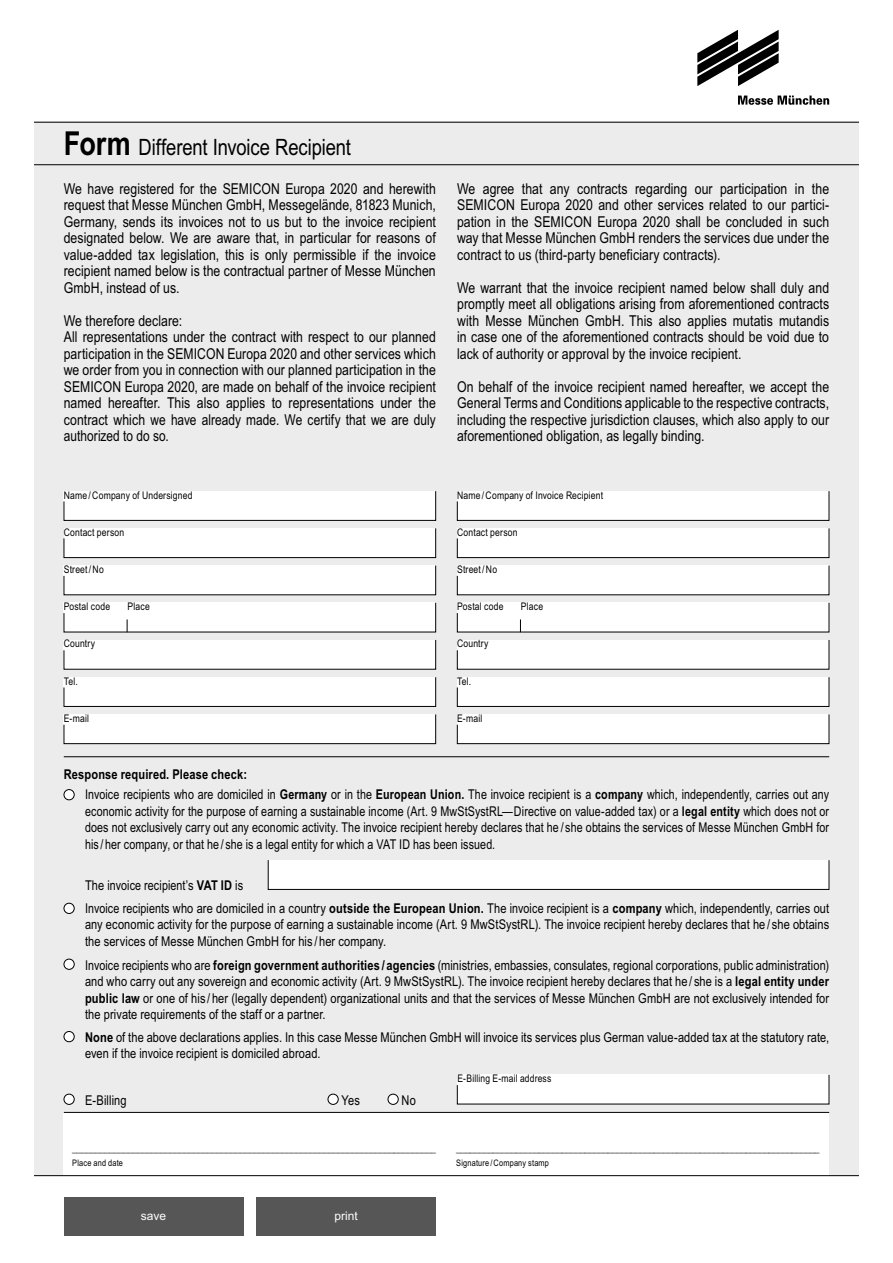
<style>
.page{position:relative;width:893px;height:1263px;background:#fff}
.page>*{position:absolute;margin:0;border:0;box-sizing:border-box;transform-origin:0 0}
.t1{font:22.5px "Arial Narrow";letter-spacing:-.005em;color:#000}
.t2{font:15px/16.5px "Arial Narrow";letter-spacing:.005em;color:#000;text-align:justify}
.t3{font:13.5px/16.5px "Arial Narrow";letter-spacing:.005em;color:#000}
.t4{font:12px "Arial";color:#fff}
.t5{font:10.5px "Arial Narrow";letter-spacing:.015em;color:#000}
.t6{font:9px "Arial Narrow";letter-spacing:.02em;color:#000}
.s1{font-weight:700;font-size:33px}
.s2{font-weight:700}
</style>
<div class="page">
<svg style="left:738px;top:96px;width:91px;height:9px"></svg>
<svg style="left:697px;top:30px;width:82px;height:56px"></svg>
<div style="left:34px;top:122px;width:825px;height:1054px;background:#ececed"></div>
<hr style="left:34px;top:122px;width:825px;height:1px;background:#000">
<hr style="left:34px;top:164px;width:825px;height:1px;background:#000">
<div style="left:64px;top:491px;width:372px;height:30px;background:#fff"></div>
<div style="left:64px;top:528px;width:372px;height:30px;background:#fff"></div>
<div style="left:457px;top:528px;width:372px;height:30px;background:#fff"></div>
<div style="left:457px;top:491px;width:372px;height:30px;background:#fff"></div>
<div style="left:457px;top:565px;width:372px;height:30px;background:#fff"></div>
<div style="left:457px;top:602px;width:372px;height:30px;background:#fff"></div>
<div style="left:457px;top:640px;width:372px;height:30px;background:#fff"></div>
<div style="left:457px;top:677px;width:372px;height:30px;background:#fff"></div>
<div style="left:64px;top:565px;width:372px;height:30px;background:#fff"></div>
<div style="left:64px;top:602px;width:372px;height:30px;background:#fff"></div>
<div style="left:457px;top:714px;width:372px;height:30px;background:#fff"></div>
<div style="left:64px;top:640px;width:372px;height:30px;background:#fff"></div>
<div style="left:64px;top:677px;width:372px;height:30px;background:#fff"></div>
<div style="left:64px;top:714px;width:372px;height:30px;background:#fff"></div>
<hr style="left:64px;top:756px;width:765px;height:1px;background:#000">
<div style="left:64px;top:1112px;width:765px;height:79px;background:#fff"></div>
<hr style="left:64px;top:1112px;width:765px;height:1px;background:#000">
<hr style="left:34px;top:1175px;width:825px;height:1px;background:#000">
<div style="left:457px;top:1074px;width:372px;height:30px;background:#fff"></div>
<div style="left:64px;top:1197px;width:179px;height:38px;background:#565656"></div>
<div style="left:256px;top:1197px;width:180px;height:38px;background:#565656"></div>
<div style="left:64px;top:789px;width:10px;height:11px;background:#fff;border-radius:50%"></div>
<div style="left:64px;top:789px;width:10px;height:11px;border:1px solid #000;border-radius:50%"></div>
<div style="left:268px;top:860px;width:561px;height:30px;background:#fff"></div>
<div style="left:268px;top:860px;width:561px;height:30px;border:1px solid #000"></div>
<div style="left:64px;top:903px;width:10px;height:10px;background:#fff;border-radius:50%"></div>
<div style="left:64px;top:903px;width:10px;height:11px;border:1px solid #000;border-radius:50%"></div>
<div style="left:64px;top:959px;width:10px;height:10px;background:#fff;border-radius:50%"></div>
<div style="left:64px;top:959px;width:10px;height:10px;border:1px solid #000;border-radius:50%"></div>
<div style="left:64px;top:1031px;width:10px;height:11px;background:#fff;border-radius:50%"></div>
<div style="left:64px;top:1031px;width:10px;height:11px;border:1px solid #000;border-radius:50%"></div>
<div style="left:64px;top:1094px;width:10px;height:10px;background:#fff;border-radius:50%"></div>
<div style="left:64px;top:1094px;width:10px;height:10px;border:1px solid #000;border-radius:50%"></div>
<div style="left:328px;top:1094px;width:10px;height:10px;background:#fff;border-radius:50%"></div>
<div style="left:328px;top:1094px;width:10px;height:10px;border:1px solid #000;border-radius:50%"></div>
<div style="left:388px;top:1094px;width:10px;height:10px;background:#fff;border-radius:50%"></div>
<div style="left:388px;top:1094px;width:10px;height:10px;border:1px solid #000;border-radius:50%"></div>
<h1 class="t1" style="left:64px;top:130px;width:289px"><span class="s1">Form</span> Different Invoice Recipient</h1>
<p class="t2" style="left:64px;top:180px;width:374px">We have registered for the SEMICON Europa 2020 and herewith request that Messe München GmbH, Messegelände, 81823 Munich, Germany, sends its invoices not to us but to the invoice recipient designated below. We are aware that, in particular for reasons of value-added tax legislation, this is only permissible if the invoice recipient named below is the contractual partner of Messe München GmbH, instead of us.</p>
<p class="t2" style="left:64px;top:312px;width:374px;text-align:left">We therefore declare:<br>All representations under the contract with respect to our planned participation in the SEMICON Europa 2020 and other services which we order from you in connection with our planned participation in the SEMICON Europa 2020, are made on behalf of the invoice recipient named hereafter. This also applies to representations under the contract which we have already made. We certify that we are duly authorized to do so.</p>
<p class="t2" style="left:457px;top:180px;width:374px">We agree that any contracts regarding our participation in the SEMICON Europa 2020 and other services related to our partici&shy;pation in the SEMICON Europa 2020 shall be concluded in such way that Messe München GmbH renders the services due under the contract to us (third-party beneficiary contracts).</p>
<p class="t2" style="left:457px;top:279px;width:374px">We warrant that the invoice recipient named below shall duly and promptly meet all obligations arising from aforementioned contracts with Messe München GmbH. This also applies mutatis mutandis in case one of the aforementioned contracts should be void due to lack of authority or approval by the invoice recipient.</p>
<p class="t2" style="left:457px;top:378px;width:374px">On behalf of the invoice recipient named hereafter, we accept the General Terms and Conditions applicable to the respective contracts, including the respective jurisdiction clauses, which also apply to our aforementioned obligation, as legally binding.</p>
<p class="t5" style="left:64px;top:487px;width:130px">Name/Company of Undersigned</p>
<p class="t5" style="left:457px;top:487px;width:147px">Name/Company of Invoice Recipient</p>
<p class="t5" style="left:64px;top:524px;width:62px">Contact person</p>
<p class="t5" style="left:64px;top:562px;width:42px">Street/No</p>
<p class="t5" style="left:457px;top:524px;width:62px">Contact person</p>
<p class="t5" style="left:457px;top:562px;width:42px">Street/No</p>
<p class="t5" style="left:64px;top:599px;width:48px">Postal code</p>
<p class="t5" style="left:128px;top:599px;width:24px">Place</p>
<p class="t5" style="left:457px;top:599px;width:48px">Postal code</p>
<p class="t5" style="left:521px;top:599px;width:24px">Place</p>
<p class="t5" style="left:64px;top:636px;width:33px">Country</p>
<p class="t5" style="left:457px;top:636px;width:33px">Country</p>
<p class="t5" style="left:64px;top:673px;width:16px">Tel.</p>
<p class="t5" style="left:64px;top:710px;width:27px">E-mail</p>
<p class="t5" style="left:457px;top:673px;width:16px">Tel.</p>
<p class="t5" style="left:457px;top:710px;width:27px">E-mail</p>
<p class="t3" style="left:85px;top:763px;width:746px;line-height:20.7px;text-indent:-21px"><span class="s2">Response required. Please check:<br></span>Invoice recipients who are domiciled in <span class="s2">Germany</span> or in the <span class="s2">European Union.</span> The invoice recipient is a <span class="s2">company</span> which, independently, carries out any</p>
<p class="t3" style="left:85px;top:802px;width:746px;text-align:justify">economic activity for the purpose of earning a sustainable income (Art. 9 MwStSystRL—Directive on value-added tax) or a <span class="s2">legal entity</span> which does not or does not exclusively carry out any economic activity. The invoice recipient hereby declares that he / she obtains the services of Messe München GmbH for his / her company, or that he / she is a legal entity for which a VAT ID has been issued.</p>
<p class="t3" style="left:85px;top:873px;width:746px;line-height:23px">The invoice recipient’s <span class="s2">VAT ID</span> is<br>Invoice recipients who are domiciled in a country <span class="s2">outside the European Union.</span> The invoice recipient is a <span class="s2">company</span> which, independently, carries out</p>
<p class="t3" style="left:85px;top:916px;width:746px">any economic activity for the purpose of earning a sustainable income (Art. 9 MwStSystRL). The invoice recipient hereby declares that he / she obtains the services of Messe München GmbH for his / her company.</p>
<p class="t3" style="left:85px;top:956px;width:746px;text-align:justify">Invoice recipients who are <span class="s2">foreign government authorities / agencies</span> (ministries, embassies, consulates, regional corporations, public administration) and who carry out any sovereign and economic activity (Art. 9 MwStSystRL). The invoice recipient hereby declares that he / she is a <span class="s2">legal entity under public law</span> or one of his / her (legally dependent) organizational units and that the services of Messe München GmbH are not exclusively intended for the private requirements of the staff or a partner.</p>
<p class="t3" style="left:85px;top:1028px;width:746px"><span class="s2">None</span> of the above declarations applies. In this case Messe München GmbH will invoice its services plus German value-added tax at the statutory rate, even if the invoice recipient is domiciled abroad.</p>
<p class="t3" style="left:85px;top:1091px;width:43px">E-Billing</p>
<p class="t3" style="left:341px;top:1091px;width:20px">Yes</p>
<p class="t3" style="left:401px;top:1091px;width:16px">No</p>
<p class="t5" style="left:458px;top:1071px;width:95px">E-Billing E-mail address</p>
<p class="t5" style="left:72px;top:1141px;width:365px">______________________________________________________________________________</p>
<p class="t5" style="left:456px;top:1141px;width:365px">_______________________________________________________________________________</p>
<p class="t6" style="left:72px;top:1156px;width:52px">Place and date</p>
<p class="t6" style="left:456px;top:1156px;width:94px">Signature/Company stamp</p>
<p class="t4" style="left:141px;top:1208px;width:27px">save</p>
<p class="t4" style="left:334px;top:1208px;width:25px">print</p>
</div>
